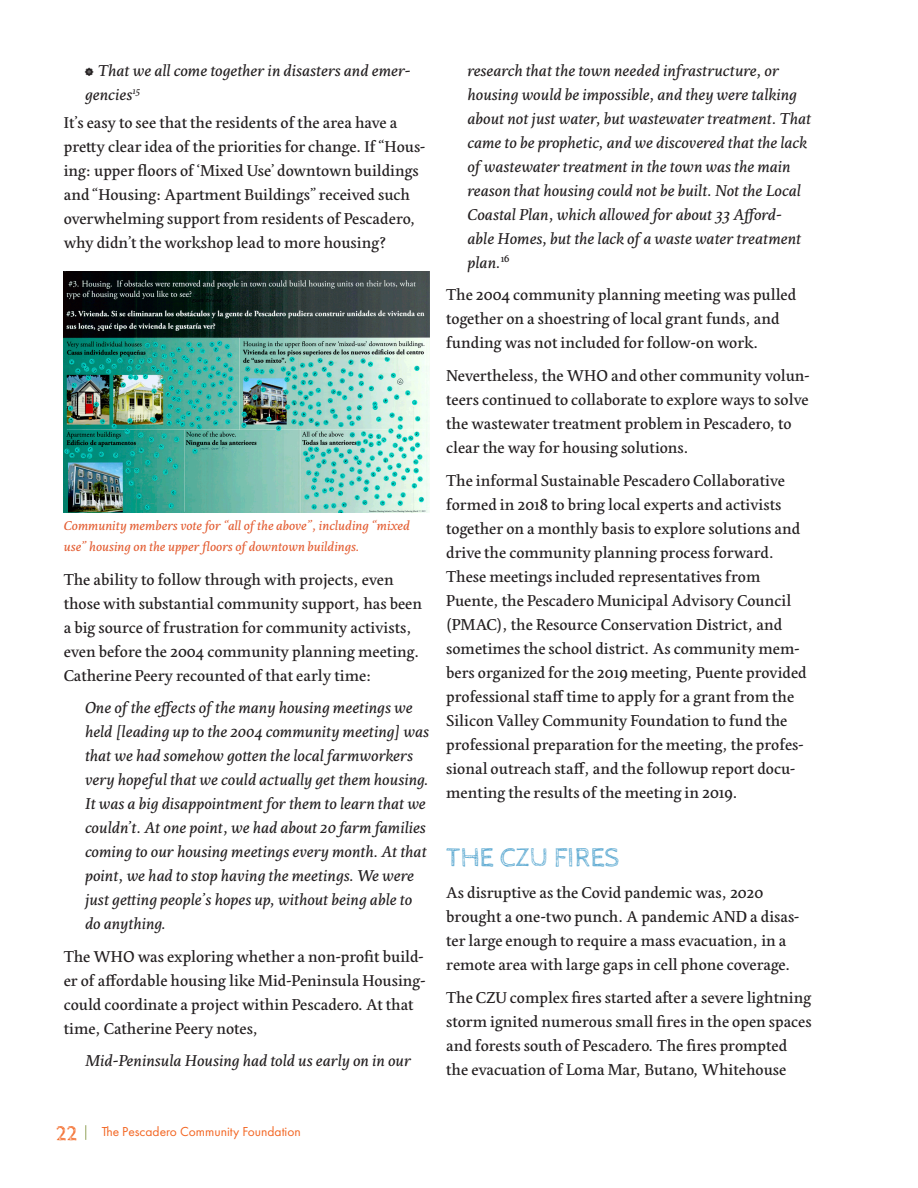
<style>
.page{position:relative;width:918px;height:1188px;background:#fff}
.page>*{position:absolute;margin:0;border:0;box-sizing:border-box;transform-origin:0 0}
.t1{font:27px "Cabin Sketch";color:#65aed4}
.t2{font:16.5px/24px "Edita";color:#231f20}
.t3{font:italic 16.5px/24px "Edita";color:#231f20}
.t4{font:italic 13.5px/21px "Edita";color:#e35c31}
.t5{font:13.5px "Futura PT";color:#f36623}
.s1{font-family:"Fluid Spiral";font-style:normal}
.s2{font-family:"Cabin Sketch";font-size:21px}
</style>
<div class="page">
<svg style="left:85px;top:1125px;width:1px;height:15px"></svg>
<img style="left:64px;top:271px;width:365px;height:242px">
<p class="t3" style="left:85px;top:59px;width:327px"><span class="s1">S</span> That we all come together in disasters and emer&shy;gencies<sup>15</sup></p>
<p class="t2" style="left:64px;top:111px;width:363px">It’s easy to see that the residents of the area have a pretty clear idea of the priorities for change. If “Hous&shy;ing: upper floors of ‘Mixed Use’ downtown buildings and “Housing: Apartment Buildings” received such overwhelming support from residents of Pescadero, why didn’t the workshop lead to more housing?</p>
<p class="t4" style="left:64px;top:516px;width:348px">Community members vote for “all of the above”, including “mixed use” housing on the upper floors of downtown buildings.</p>
<p class="t2" style="left:64px;top:568px;width:360px">The ability to follow through with projects, even those with substantial community support, has been a big source of frustration for community activists, even before the 2004 community planning meeting.<br>Catherine Peery recounted of that early time:</p>
<p class="t3" style="left:85px;top:697px;width:346px">One of the effects of the many housing meetings we held [leading up to the 2004 community meeting] was that we had somehow gotten the local farmworkers very hopeful that we could actually get them housing.<br>It was a big disappointment for them to learn that we couldn’t. At one point, we had about 20 farm families coming to our housing meetings every month. At that point, we had to stop having the meetings. We were just getting people’s hopes up, without being able to do anything.</p>
<p class="t2" style="left:64px;top:945px;width:363px">The WHO was exploring whether a non-profit build&shy;er of affordable housing like Mid-Peninsula Housing&shy;could coordinate a project within Pescadero. At that time, Catherine Peery notes,</p>
<p class="t3" style="left:85px;top:1050px;width:328px">Mid-Peninsula Housing had told us early on in our</p>
<p class="t3" style="left:468px;top:59px;width:345px">research that the town needed infrastructure, or housing would be impossible, and they were talking about not just water, but wastewater treatment. That came to be prophetic, and we discovered that the lack of wastewater treatment in the town was the main reason that housing could not be built. Not the Local Coastal Plan, which allowed for about 33 Afford&shy;able Homes, but the lack of a waste water treatment plan.<sup>16</sup></p>
<p class="t2" style="left:446px;top:284px;width:352px">The 2004 community planning meeting was pulled together on a shoestring of local grant funds, and funding was not included for follow-on work.</p>
<p class="t2" style="left:446px;top:364px;width:365px">Nevertheless, the WHO and other community volun&shy;teers continued to collaborate to explore ways to solve the wastewater treatment problem in Pescadero, to clear the way for housing solutions.</p>
<p class="t2" style="left:446px;top:469px;width:362px">The informal Sustainable Pescadero Collaborative formed in 2018 to bring local experts and activists together on a monthly basis to explore solutions and drive the community planning process forward.<br>These meetings included representatives from Puente, the Pescadero Municipal Advisory Council (PMAC), the Resource Conservation District, and sometimes the school district. As community mem&shy;bers organized for the 2019 meeting, Puente provided professional staff time to apply for a grant from the Silicon Valley Community Foundation to fund the professional preparation for the meeting, the profes&shy;sional outreach staff, and the followup report docu&shy;menting the results of the meeting in 2019.</p>
<p class="t1" style="left:446px;top:842px;width:175px">THE CZU FIRES</p>
<p class="t2" style="left:446px;top:881px;width:355px">As disruptive as the Covid pandemic was, 2020 brought a one-two punch. A pandemic AND a disas&shy;ter large enough to require a mass evacuation, in a remote area with large gaps in cell phone coverage.</p>
<p class="t2" style="left:446px;top:986px;width:367px">The CZU complex fires started after a severe lightning storm ignited numerous small fires in the open spaces and forests south of Pescadero. The fires prompted the evacuation of Loma Mar, Butano, Whitehouse</p>
<p class="t5" style="left:57px;top:1124px;width:246px"><span class="s2">22</span> The Pescadero Community Foundation</p>
</div>
